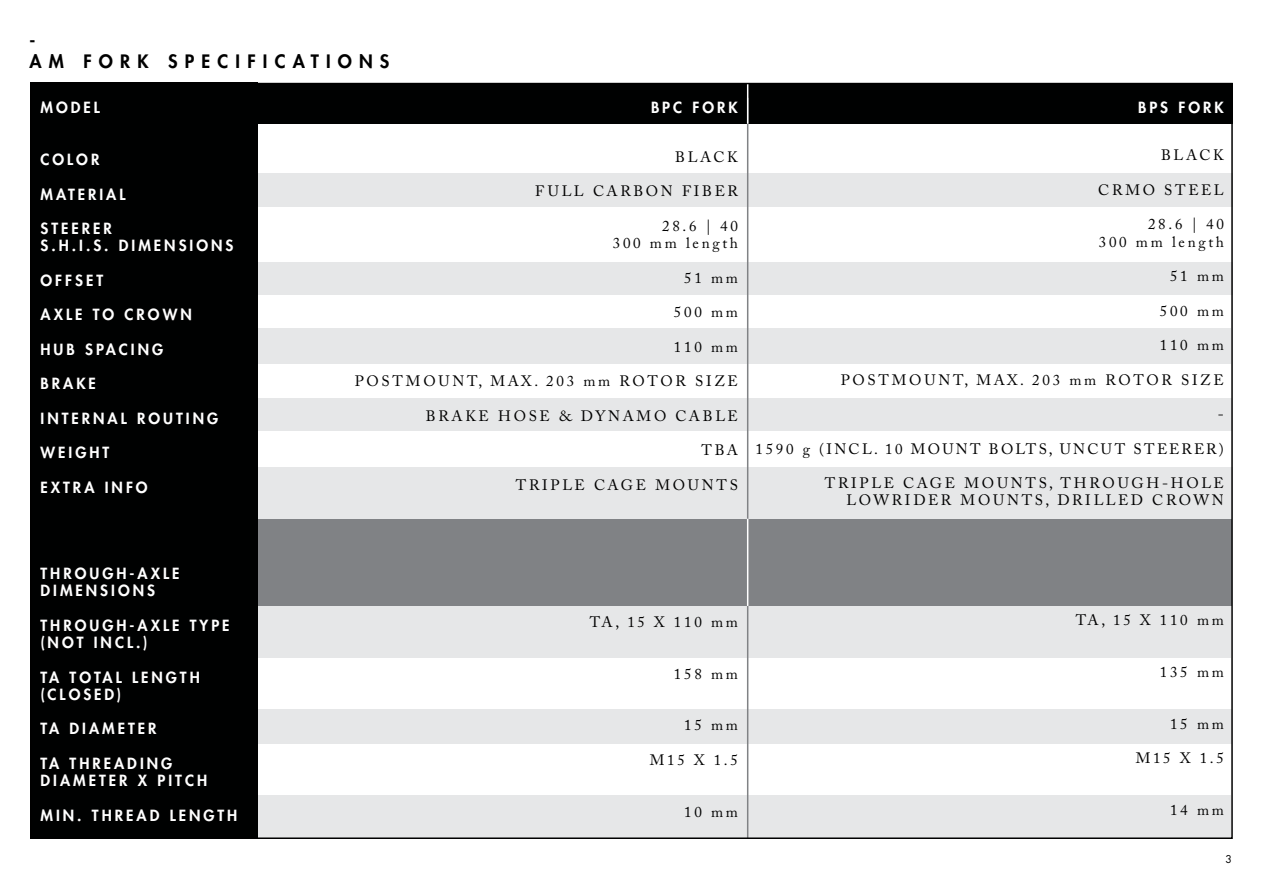
<style>
.page{position:relative;width:1263px;height:893px;background:#fff}
.page>*{position:absolute;margin:0;border:0;box-sizing:border-box;transform-origin:0 0}
.t1{font:800 18px/21.6px "Futura LT";letter-spacing:.4em;color:#000}
.t2{font:15px "Adobe Caslon Pro";letter-spacing:.18em;color:#000}
.t3{font:800 15px/17.2px "Futura LT";letter-spacing:.2em;color:#fff}
.t4{font:15px "Adobe Caslon Pro";letter-spacing:.15em;color:#000}
.t5{font:10.5px "Futura";color:#000101}
</style>
<div class="page">
<div style="left:31px;top:83px;width:1202px;height:41px;background:#000101"></div>
<div style="left:30px;top:519px;width:1202px;height:87px;background:#808285"></div>
<div style="left:230px;top:606px;width:1000px;height:52px;background:#e6e7e8"></div>
<div style="left:231px;top:710px;width:1001px;height:34px;background:#e6e7e8"></div>
<div style="left:230px;top:795px;width:1001px;height:44px;background:#e6e7e8"></div>
<div style="left:232px;top:467px;width:1001px;height:52px;background:#e6e7e8"></div>
<div style="left:231px;top:398px;width:1001px;height:33px;background:#e6e7e8"></div>
<div style="left:230px;top:328px;width:1001px;height:36px;background:#e6e7e8"></div>
<div style="left:232px;top:262px;width:1001px;height:32px;background:#e6e7e8"></div>
<div style="left:232px;top:173px;width:1001px;height:34px;background:#e6e7e8"></div>
<div style="left:30px;top:83px;width:227px;height:756px;background:#000101"></div>
<hr style="left:747px;top:98px;width:1px;height:455px;background:#808285">
<hr style="left:747px;top:588px;width:1px;height:251px;background:#808285">
<hr style="left:747px;top:519px;width:1px;height:87px;background:#fff">
<hr style="left:747px;top:84px;width:1px;height:40px;background:#fff">
<p class="t1" style="left:29px;top:29px;width:361px">-<br>AM FORK SPECIFICATIONS</p>
<p class="t3" style="left:41px;top:99px;width:61px">MODEL</p>
<p class="t3" style="left:41px;top:151px;width:60px">COLOR</p>
<p class="t3" style="left:41px;top:185px;width:86px">MATERIAL</p>
<p class="t3" style="left:41px;top:220px;width:73px">STEERER</p>
<p class="t3" style="left:41px;top:237px;width:194px">S.H.I.S. DIMENSIONS</p>
<p class="t3" style="left:41px;top:271px;width:64px">OFFSET</p>
<p class="t3" style="left:41px;top:306px;width:153px">AXLE TO CROWN</p>
<p class="t3" style="left:41px;top:340px;width:124px">HUB SPACING</p>
<p class="t3" style="left:41px;top:375px;width:57px">BRAKE</p>
<p class="t3" style="left:41px;top:409px;width:179px">INTERNAL ROUTING</p>
<p class="t3" style="left:41px;top:444px;width:70px">WEIGHT</p>
<p class="t3" style="left:41px;top:478px;width:109px">EXTRA INFO</p>
<p class="t3" style="left:41px;top:565px;width:140px">THROUGH-AXLE</p>
<p class="t3" style="left:41px;top:582px;width:116px">DIMENSIONS</p>
<p class="t3" style="left:41px;top:616px;width:190px">THROUGH-AXLE TYPE (NOT INCL.)</p>
<p class="t3" style="left:41px;top:668px;width:161px">TA TOTAL LENGTH (CLOSED)</p>
<p class="t3" style="left:41px;top:720px;width:117px">TA DIAMETER</p>
<p class="t3" style="left:41px;top:754px;width:133px">TA THREADING</p>
<p class="t3" style="left:41px;top:772px;width:168px">DIAMETER X PITCH</p>
<p class="t3" style="left:41px;top:806px;width:198px">MIN. THREAD LENGTH</p>
<p class="t3" style="left:651px;top:99px;width:88px">BPC FORK</p>
<p class="t3" style="left:1138px;top:99px;width:87px">BPS FORK</p>
<p class="t2" style="left:1161px;top:146px;width:64px">BLACK</p>
<p class="t2" style="left:1098px;top:181px;width:127px">CRMO STEEL</p>
<p class="t2" style="left:1148px;top:215px;width:77px">28.6 | 40</p>
<p class="t2" style="left:1099px;top:233px;width:127px">300 mm length</p>
<p class="t2" style="left:1170px;top:267px;width:55px">51 mm</p>
<p class="t2" style="left:1160px;top:302px;width:65px">500 mm</p>
<p class="t2" style="left:1160px;top:336px;width:65px">110 mm</p>
<p class="t2" style="left:841px;top:371px;width:385px">POSTMOUNT, MAX. 203 mm ROTOR SIZE</p>
<p class="t2" style="left:1218px;top:405px;width:8px">-</p>
<p class="t4" style="left:755px;top:440px;width:470px">1590 g (INCL. 10 MOUNT BOLTS, UNCUT STEERER)</p>
<p class="t2" style="left:825px;top:474px;width:401px">TRIPLE CAGE MOUNTS, THROUGH-HOLE</p>
<p class="t2" style="left:846px;top:491px;width:379px">LOWRIDER MOUNTS, DRILLED CROWN</p>
<p class="t2" style="left:675px;top:148px;width:64px">BLACK</p>
<p class="t2" style="left:535px;top:182px;width:204px">FULL CARBON FIBER</p>
<p class="t2" style="left:662px;top:217px;width:77px">28.6 | 40</p>
<p class="t2" style="left:613px;top:234px;width:127px">300 mm length</p>
<p class="t2" style="left:684px;top:269px;width:55px">51 mm</p>
<p class="t2" style="left:674px;top:303px;width:65px">500 mm</p>
<p class="t2" style="left:674px;top:338px;width:65px">110 mm</p>
<p class="t2" style="left:355px;top:372px;width:385px">POSTMOUNT, MAX. 203 mm ROTOR SIZE</p>
<p class="t2" style="left:426px;top:407px;width:313px">BRAKE HOSE &amp; DYNAMO CABLE</p>
<p class="t2" style="left:701px;top:441px;width:38px">TBA</p>
<p class="t2" style="left:516px;top:476px;width:224px">TRIPLE CAGE MOUNTS</p>
<p class="t2" style="left:590px;top:613px;width:149px">TA, 15 X 110 mm</p>
<p class="t2" style="left:674px;top:665px;width:65px">158 mm</p>
<p class="t2" style="left:684px;top:716px;width:55px">15 mm</p>
<p class="t2" style="left:650px;top:751px;width:90px">M15 X 1.5</p>
<p class="t2" style="left:684px;top:803px;width:55px">10 mm</p>
<p class="t2" style="left:1076px;top:611px;width:149px">TA, 15 X 110 mm</p>
<p class="t2" style="left:1160px;top:663px;width:65px">135 mm</p>
<p class="t2" style="left:1170px;top:715px;width:55px">15 mm</p>
<p class="t2" style="left:1136px;top:749px;width:90px">M15 X 1.5</p>
<p class="t2" style="left:1170px;top:801px;width:55px">14 mm</p>
<p class="t5" style="left:1225px;top:852px;width:8px">3</p>
</div>
